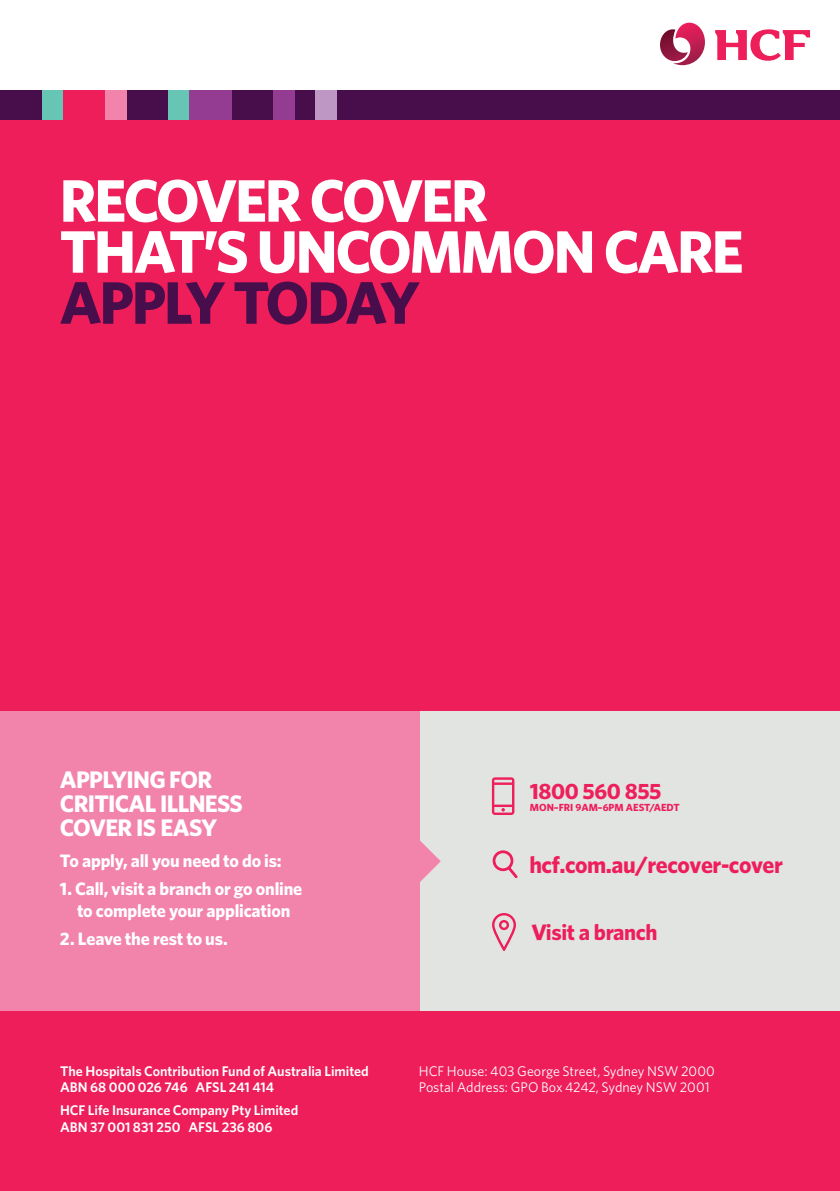
<style>
.page{position:relative;width:840px;height:1191px;background:#fff}
.page>*{position:absolute;margin:0;border:0;box-sizing:border-box;transform-origin:0 0}
.Heading-Caps{font:700 60px/51px "Whitney";letter-spacing:-.04em;color:#fff}
.Heading-Caps-2{font:700 24px/24px "Whitney";letter-spacing:-.03em;color:#fff}
.t1{font:700 23.6px "Whitney";letter-spacing:-.02em;color:#ee1e5b}
.t2{font:700 22.4px "Whitney";letter-spacing:-.02em;color:#ee1e5b}
.t3{font:700 22.2px "Whitney";letter-spacing:-.02em;color:#ee205c}
.X_body_copy{font:700 18px/22px "Whitney";letter-spacing:-.01em;color:#fff;text-align:center}
.IntroCopy{font:700 18px "Whitney";letter-spacing:-.01em;color:#fff}
.X_body_copy-2{font:600 14px "Whitney";color:#fff}
.X_body_copy-3{font:14px/16.8px "Whitney";color:#fff}
.t4{font:700 10.4px "Whitney";color:#ee1e5b}
.s1{color:#480e4b}
</style>
<div class="page">
<div style="left:0;top:108px;width:839px;height:1083px;background:#ee1e5b"></div>
<div style="left:0;top:90px;width:839px;height:30px;background:#480e4b"></div>
<div style="left:42px;top:90px;width:21px;height:30px;background:#66c5b4"></div>
<div style="left:63px;top:90px;width:42px;height:30px;background:#ee1e5b"></div>
<div style="left:105px;top:90px;width:21px;height:30px;background:#f284ac"></div>
<div style="left:168px;top:90px;width:21px;height:30px;background:#66c5b4"></div>
<div style="left:189px;top:90px;width:42px;height:30px;background:#943b92"></div>
<div style="left:273px;top:90px;width:21px;height:30px;background:#943b92"></div>
<div style="left:315px;top:90px;width:21px;height:30px;background:#be97c5"></div>
<div style="left:0;top:711px;width:420px;height:300px;background:#f284ac"></div>
<div style="left:420px;top:711px;width:419px;height:300px;background:#e2e4e2"></div>
<svg style="left:660px;top:23px;width:44px;height:42px"></svg>
<svg style="left:715px;top:29px;width:94px;height:32px"></svg>
<svg style="left:420px;top:840px;width:20px;height:42px"></svg>
<svg style="left:492px;top:913px;width:23px;height:38px"></svg>
<svg style="left:492px;top:850px;width:25px;height:28px"></svg>
<svg style="left:491px;top:777px;width:23px;height:38px"></svg>
<p class="Heading-Caps" style="left:60px;top:174px;width:429px">RECOVER COVER</p>
<p class="Heading-Caps" style="left:60px;top:225px;width:685px">THAT’S UNCOMMON CARE<br><span class="s1">APPLY TODAY</span></p>
<p class="Heading-Caps-2" style="left:60px;top:767px;width:184px">APPLYING FOR<br>CRITICAL ILLNESS<br>COVER IS EASY</p>
<p class="IntroCopy" style="left:60px;top:849px;width:223px">To apply, all you need to do is:</p>
<p class="X_body_copy" style="left:60px;top:877px;width:244px">1. Call, visit a branch or go online to complete your application</p>
<p class="X_body_copy" style="left:60px;top:927px;width:169px">2. Leave the rest to us.</p>
<p class="X_body_copy-2" style="left:60px;top:1061px;width:310px">The Hospitals Contribution Fund of Australia Limited</p>
<p class="X_body_copy-2" style="left:60px;top:1078px;width:215px">ABN 68 000 026 746 AFSL 241 414</p>
<p class="X_body_copy-2" style="left:60px;top:1100px;width:240px">HCF Life Insurance Company Pty Limited</p>
<p class="X_body_copy-2" style="left:60px;top:1117px;width:214px">ABN 37 001 831 250 AFSL 236 806</p>
<p class="t3" style="left:529px;top:776px;width:133px">1800 560 855</p>
<p class="t4" style="left:529px;top:801px;width:151px">MON–FRI 9AM–6PM AEST/AEDT</p>
<p class="t1" style="left:529px;top:849px;width:255px">hcf.com.au/recover-cover</p>
<p class="t2" style="left:531px;top:917px;width:128px">Visit a branch</p>
<p class="X_body_copy-3" style="left:418px;top:1062px;width:297px">HCF House: 403 George Street, Sydney NSW 2000<br>Postal Address: GPO Box 4242, Sydney NSW 2001</p>
</div>
